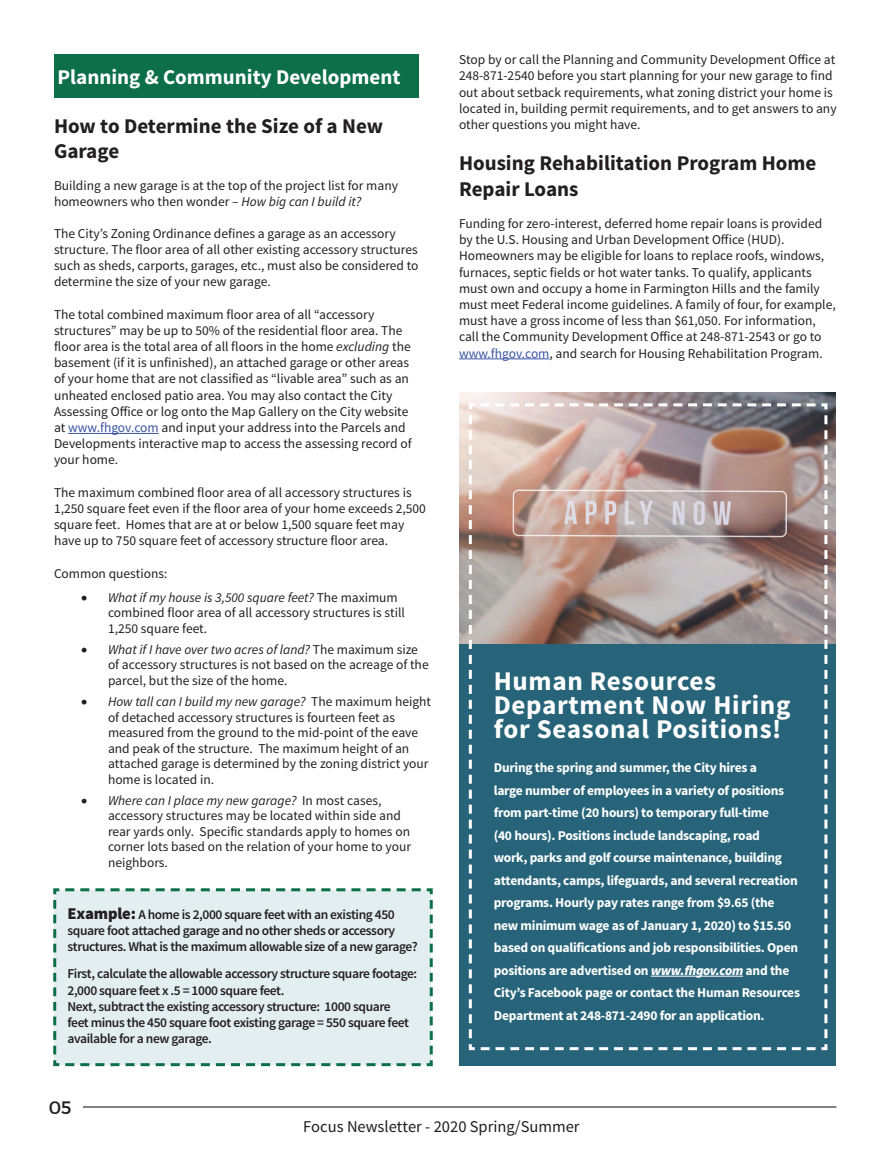
<style>
.page{position:relative;width:891px;height:1161px;background:#fff}
.page>*{position:absolute;margin:0;border:0;box-sizing:border-box;transform-origin:0 0}
.t1{font:700 27px/24px "Source Sans Pro";letter-spacing:.025em;color:#fff}
.t2{font:700 21px/25.2px "Source Sans Pro";color:#231f20}
.t3{font:700 21px "Source Sans Pro";color:#fff}
.t4{font:18px "Montserrat";color:#231f20}
.t5{font:16.5px "Source Sans Pro";color:#221e1f}
.No_Spacing{font:13.5px/16.2px "Source Sans Pro";color:#231f20}
.t6{font:700 13.5px/22.5px "Source Sans Pro";letter-spacing:-.02em;color:#fff}
.t7{font:600 13.5px/16.2px "Source Sans Pro";letter-spacing:-.03em;color:#231f20}
.s1{font-style:italic}
.s2{color:#3853a3}
.s3{font-weight:900;font-size:16.5px}
.s4{font-weight:900;font-style:italic}
</style>
<div class="page">
<hr style="left:83px;top:1106px;width:753px;height:2px;background:#231f20">
<div style="left:54px;top:54px;width:364px;height:43px;background:#0c6f49"></div>
<div style="left:53px;top:888px;width:380px;height:179px;background:#e3eef0"></div>
<hr style="left:68px;top:433px;width:91px;height:1px;background:#3853a3">
<hr style="left:459px;top:359px;width:91px;height:1px;background:#3853a3">
<div style="left:459px;top:638px;width:377px;height:428px;background:#27647a"></div>
<img style="left:459px;top:393px;width:377px;height:250px">
<svg style="left:467px;top:402px;width:362px;height:649px"></svg>
<p class="t3" style="left:57px;top:63px;width:345px">Planning &amp; Community Development</p>
<p class="t2" style="left:54px;top:114px;width:331px">How to Determine the Size of a New<br>Garage</p>
<p class="No_Spacing" style="left:54px;top:178px;width:346px">Building a new garage is at the top of the project list for many homeowners who then wonder – <span class="s1">How big can I build it?</span></p>
<p class="No_Spacing" style="left:54px;top:225px;width:366px">The City’s Zoning Ordinance defines a garage as an accessory structure. The floor area of all other existing accessory structures such as sheds, carports, garages, etc., must also be considered to determine the size of your new garage.</p>
<p class="No_Spacing" style="left:54px;top:306px;width:359px">The total combined maximum floor area of all “accessory structures” may be up to 50% of the residential floor area. The floor area is the total area of all floors in the home <span class="s1">excluding</span> the basement (if it is unfinished), an attached garage or other areas of your home that are not classified as “livable area” such as an unheated enclosed patio area. You may also contact the City Assessing Office or log onto the Map Gallery on the City website at <span class="s2">www.fhgov.com</span> and input your address into the Parcels and Developments interactive map to access the assessing record of your home.</p>
<p class="No_Spacing" style="left:54px;top:485px;width:374px">The maximum combined floor area of all accessory structures is 1,250 square feet even if the floor area of your home exceeds 2,500 square feet. Homes that are at or below 1,500 square feet may have up to 750 square feet of accessory structure floor area.</p>
<p class="No_Spacing" style="left:54px;top:566px;width:115px">Common questions:</p>
<p class="No_Spacing" style="left:108px;top:590px;width:298px;line-height:15.6px;text-indent:-27px">• <span class="s1">What if my house is 3,500 square feet?</span> The maximum combined floor area of all accessory structures is still<br>1,250 square feet.</p>
<p class="No_Spacing" style="left:108px;top:642px;width:322px;line-height:15.6px;text-indent:-27px">• <span class="s1">What if I have over two acres of land?</span> The maximum size of accessory structures is not based on the acreage of the parcel, but the size of the home.</p>
<p class="No_Spacing" style="left:108px;top:694px;width:325px;line-height:15.6px;text-indent:-27px">• <span class="s1">How tall can I build my new garage?</span> The maximum height of detached accessory structures is fourteen feet as measured from the ground to the mid-point of the eave and peak of the structure. The maximum height of an attached garage is determined by the zoning district your home is located in.</p>
<p class="No_Spacing" style="left:108px;top:793px;width:305px;line-height:15.6px;text-indent:-27px">• <span class="s1">Where can I place my new garage?</span> In most cases, accessory structures may be located within side and rear yards only. Specific standards apply to homes on corner lots based on the relation of your home to your neighbors.</p>
<p class="t7" style="left:67px;top:907px;width:352px"><span class="s3">Example:</span> A home is 2,000 square feet with an existing 450 square foot attached garage and no other sheds or accessory structures. What is the maximum allowable size of a new garage?</p>
<p class="t7" style="left:67px;top:966px;width:351px">First, calculate the allowable accessory structure square footage:<br>2,000 square feet x .5 = 1000 square feet.</p>
<p class="t7" style="left:67px;top:999px;width:343px">Next, subtract the existing accessory structure: 1000 square feet minus the 450 square foot existing garage = 550 square feet available for a new garage.</p>
<h3 class="t4" style="left:49px;top:1097px;width:24px">05</h3>
<p class="No_Spacing" style="left:459px;top:52px;width:379px">Stop by or call the Planning and Community Development Office at 248-871-2540 before you start planning for your new garage to find out about setback requirements, what zoning district your home is located in, building permit requirements, and to get answers to any other questions you might have.</p>
<p class="t2" style="left:459px;top:152px;width:359px">Housing Rehabilitation Program Home<br>Repair Loans</p>
<p class="No_Spacing" style="left:459px;top:216px;width:378px">Funding for zero-interest, deferred home repair loans is provided by the U.S. Housing and Urban Development Office (HUD).<br>Homeowners may be eligible for loans to replace roofs, windows, furnaces, septic fields or hot water tanks. To qualify, applicants must own and occupy a home in Farmington Hills and the family must meet Federal income guidelines. A family of four, for example, must have a gross income of less than $61,050. For information, call the Community Development Office at 248-871-2543 or go to <span class="s2">www.fhgov.com</span>, and search for Housing Rehabilitation Program.</p>
<p class="t1" style="left:494px;top:670px;width:298px">Human Resources<br>Department Now Hiring for Seasonal Positions!</p>
<p class="t6" style="left:494px;top:757px;width:308px">During the spring and summer, the City hires a<br>large number of employees in a variety of positions from part-time (20 hours) to temporary full-time<br>(40 hours). Positions include landscaping, road<br>work, parks and golf course maintenance, building attendants, camps, lifeguards, and several recreation programs. Hourly pay rates range from $9.65 (the new minimum wage as of January 1, 2020) to $15.50 based on qualifications and job responsibilities. Open positions are advertised on <span class="s4">www.fhgov.com</span> and the City’s Facebook page or contact the Human Resources Department at 248-871-2490 for an application.</p>
<p class="t5" style="left:303px;top:1116px;width:278px">Focus Newsletter - 2020 Spring/Summer</p>
</div>
